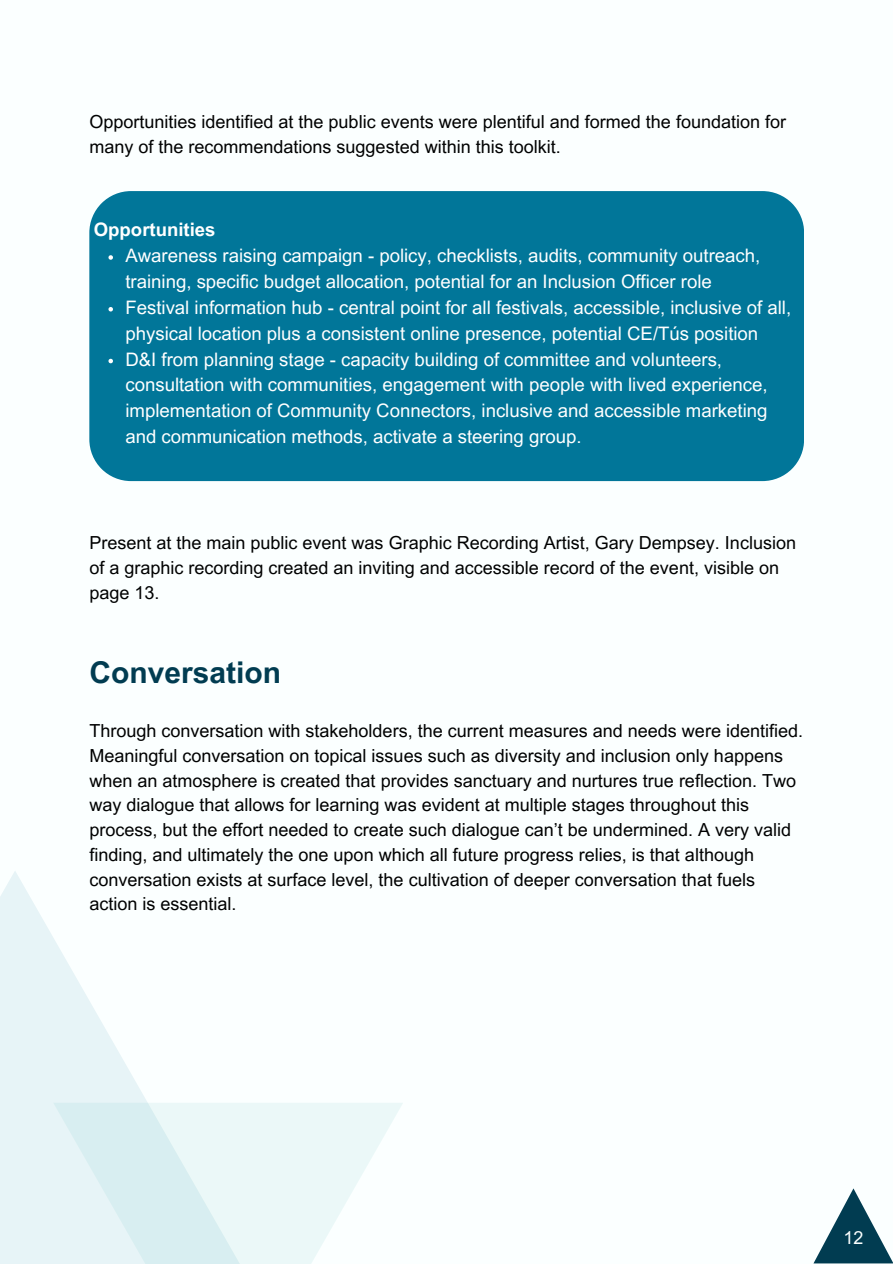
<style>
.page{position:relative;width:893px;height:1264px;background:#fff}
.page>*{position:absolute;margin:0;border:0;box-sizing:border-box;transform-origin:0 0}
.t1{font:700 30px "Arial MT Pro";color:#013c51}
.t2{font:18.6px/25.8px "Arial MT Pro";color:#fff}
.t3{font:700 18.6px "Arial MT Pro";color:#fff}
.t4{font:18px/24.8px "Arial MT Pro";color:#000}
.t5{font:18px "Arial MT Pro";color:#fbffff}
</style>
<div class="page">
<div style="left:0;top:0;width:892px;height:1263px;background:#fbffff"></div>
<div style="left:0;top:870px;width:280px;height:393px;background:linear-gradient(to right,#eaf5f8,#fff)"></div>
<div style="left:53px;top:1102px;width:350px;height:161px;background:linear-gradient(to right,#daeef2,#f5fdfc)"></div>
<div style="left:89px;top:191px;width:715px;height:290px;background:#017699"></div>
<svg style="left:108px;top:255px;width:5px;height:5px"></svg>
<svg style="left:108px;top:307px;width:5px;height:4px"></svg>
<svg style="left:108px;top:359px;width:5px;height:4px"></svg>
<svg style="left:813px;top:1188px;width:79px;height:75px"></svg>
<p class="t4" style="left:89px;top:112px;width:698px">Opportunities identified at the public events were plentiful and formed the foundation for many of the recommendations suggested within this toolkit.</p>
<p class="t3" style="left:94px;top:222px;width:123px">Opportunities</p>
<p class="t2" style="left:125px;top:245px;width:667px">Awareness raising campaign - policy, checklists, audits, community outreach, training, specific budget allocation, potential for an Inclusion Officer role<br>Festival information hub - central point for all festivals, accessible, inclusive of all, physical location plus a consistent online presence, potential CE/Tús position D&amp;I from planning stage - capacity building of committee and volunteers, consultation with communities, engagement with people with lived experience, implementation of Community Connectors, inclusive and accessible marketing and communication methods, activate a steering group.</p>
<p class="t4" style="left:89px;top:532px;width:708px">Present at the main public event was Graphic Recording Artist, Gary Dempsey. Inclusion of a graphic recording created an inviting and accessible record of the event, visible on page 13.</p>
<h1 class="t1" style="left:89px;top:661px;width:193px">Conversation</h1>
<p class="t4" style="left:89px;top:720px;width:715px">Through conversation with stakeholders, the current measures and needs were identified.<br>Meaningful conversation on topical issues such as diversity and inclusion only happens when an atmosphere is created that provides sanctuary and nurtures true reflection. Two way dialogue that allows for learning was evident at multiple stages throughout this process, but the effort needed to create such dialogue can’t be undermined. A very valid finding, and ultimately the one upon which all future progress relies, is that although conversation exists at surface level, the cultivation of deeper conversation that fuels action is essential.</p>
<p class="t5" style="left:843px;top:1230px;width:22px">12</p>
</div>
